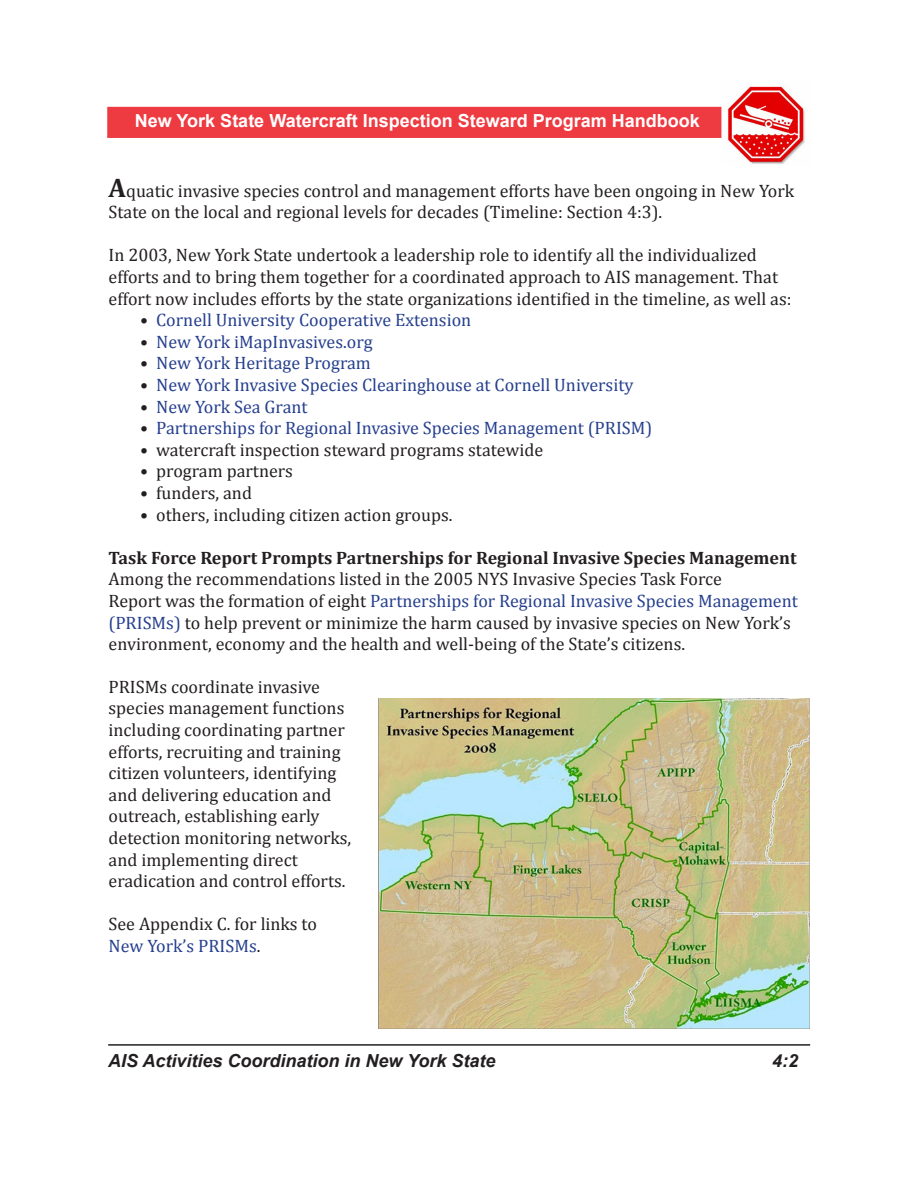
<style>
.page{position:relative;width:918px;height:1188px;background:#fff}
.page>*{position:absolute;margin:0;border:0;box-sizing:border-box;transform-origin:0 0}
.t1{font:18px/21.6px "Cambria";color:#231f20}
.t2{font:18px "Cambria";color:#253f8e}
.t3{font:700 18px "Cambria";color:#231f20}
.t4{font:700 18px "Arial";color:#fff}
.t5{font:italic 700 18px "Arial";color:#231f20}
.s1{font-weight:700;font-size:27px}
.s2{color:#231f20}
.s3{color:#253f8e}
</style>
<div class="page">
<hr style="left:108px;top:1044px;width:702px;height:2px;background:#231f20">
<img style="left:721px;top:85px;width:84px;height:79px">
<div style="left:107px;top:107px;width:614px;height:31px;background:#ee3a41"></div>
<img style="left:378px;top:698px;width:432px;height:331px">
<p class="t4" style="left:135px;top:108px;width:566px">New York State Watercraft Inspection Steward Program Handbook</p>
<p class="t1" style="left:109px;top:179px;width:687px"><span class="s1">A</span>quatic invasive species control and management efforts have been ongoing in New York<br>State on the local and regional levels for decades (Timeline: Section 4:3).</p>
<p class="t1" style="left:109px;top:244px;width:650px">In 2003, New York State undertook a leadership role to identify all the individualized</p>
<p class="t1" style="left:109px;top:266px;width:671px">efforts and to bring them together for a coordinated approach to AIS management. That</p>
<p class="t1" style="left:109px;top:287px;width:684px">effort now includes efforts by the state organizations identified in the timeline, as well as:</p>
<p class="t2" style="left:140px;top:309px;width:333px"><span class="s2">•</span> Cornell University Cooperative Extension</p>
<p class="t2" style="left:140px;top:331px;width:234px"><span class="s2">•</span> New York iMapInvasives.org</p>
<p class="t2" style="left:140px;top:353px;width:232px"><span class="s2">•</span> New York Heritage Program</p>
<p class="t2" style="left:140px;top:374px;width:495px"><span class="s2">•</span> New York Invasive Species Clearinghouse at Cornell University</p>
<p class="t2" style="left:140px;top:396px;width:169px"><span class="s2">•</span> New York Sea Grant</p>
<p class="t2" style="left:140px;top:417px;width:514px"><span class="s2">•</span> Partnerships for Regional Invasive Species Management (PRISM)</p>
<p class="t1" style="left:140px;top:439px;width:405px">• watercraft inspection steward programs statewide</p>
<p class="t1" style="left:140px;top:460px;width:154px">• program partners</p>
<p class="t1" style="left:140px;top:482px;width:113px">• funders, and</p>
<p class="t1" style="left:140px;top:503px;width:314px">• others, including citizen action groups.</p>
<p class="t3" style="left:109px;top:547px;width:690px">Task Force Report Prompts Partnerships for Regional Invasive Species Management</p>
<p class="t1" style="left:109px;top:568px;width:615px">Among the recommendations listed in the 2005 NYS Invasive Species Task Force</p>
<p class="t1" style="left:109px;top:590px;width:691px">Report was the formation of eight <span class="s3">Partnerships for Regional Invasive Species Management (PRISMs)</span> to help prevent or minimize the harm caused by invasive species on New York’s environment, economy and the health and well-being of the State’s citizens.</p>
<p class="t1" style="left:109px;top:676px;width:244px">PRISMs coordinate invasive species management functions including coordinating partner efforts, recruiting and training citizen volunteers, identifying and delivering education and outreach, establishing early detection monitoring networks, and implementing direct</p>
<p class="t1" style="left:109px;top:870px;width:239px">eradication and control efforts.</p>
<p class="t1" style="left:109px;top:913px;width:210px">See Appendix C. for links to</p>
<p class="t2" style="left:109px;top:935px;width:153px">New York’s PRISMs<span class="s2">.</span></p>
<p class="t5" style="left:108px;top:1049px;width:389px">AIS Activities Coordination in New York State</p>
<p class="t5" style="left:772px;top:1049px;width:28px">4:2</p>
</div>
